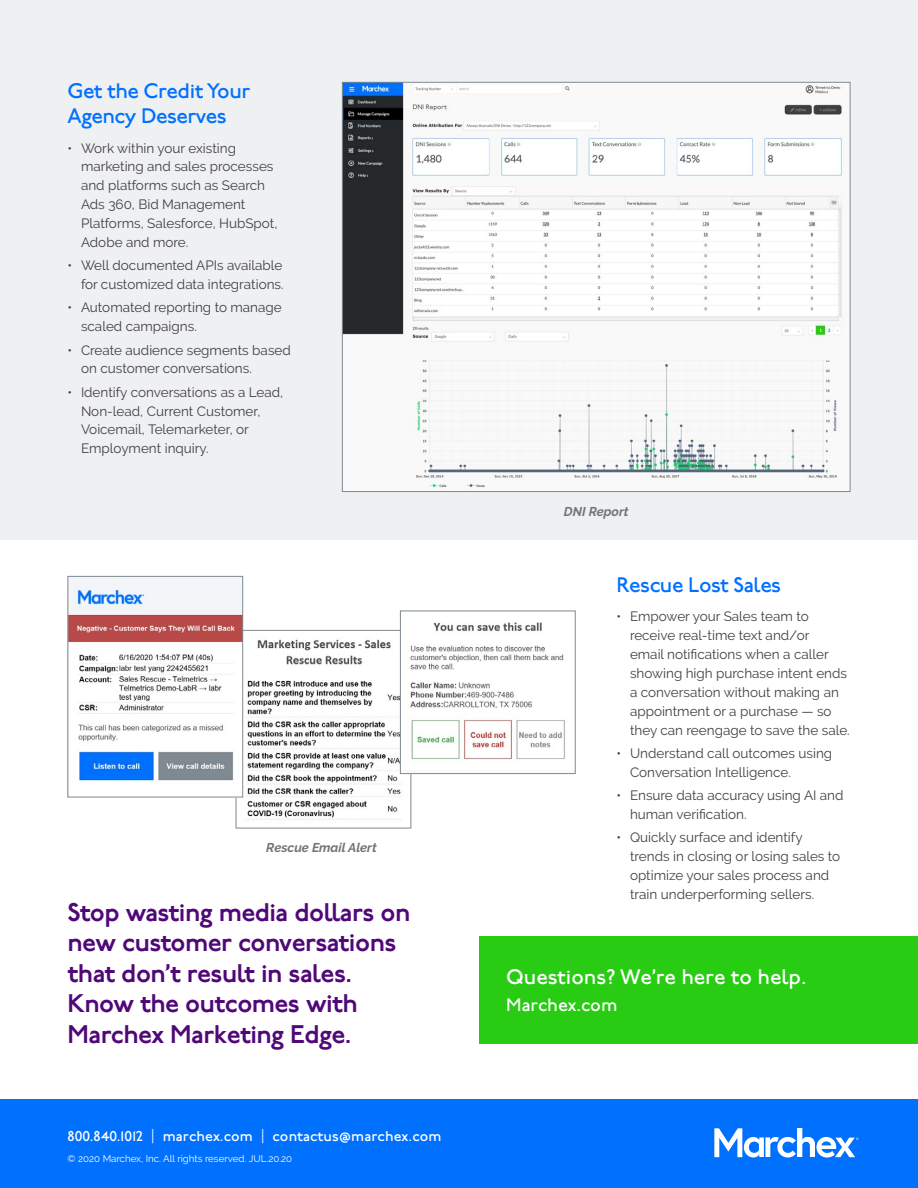
<style>
.page{position:relative;width:918px;height:1188px;background:#fff}
.page>*{position:absolute;margin:0;border:0;box-sizing:border-box;transform-origin:0 0}
.t1{font:600 25.5px/30.6px "P22 Underground";letter-spacing:-.02em;color:#500778}
.t2{font:500 21px/25.2px "P22 Underground";letter-spacing:-.02em;color:#0070ff}
.t3{font:500 21px "P22 Underground";color:#fff}
.t4{font:500 18px "P22 Underground";color:#fff}
.t5{font:500 14.25px "P22 Underground";letter-spacing:.01em;color:#fff}
.t6{font:13.5px/18.9px "Raleway";color:#414042}
.t7{font:italic 700 12.75px "Raleway";color:#727476}
.t8{font:9.75px "Raleway";color:#fff}
.s1{font-weight:300}
</style>
<div class="page">
<div style="left:0;top:0;width:918px;height:540px;background:#eff0f1"></div>
<img style="left:344px;top:84px;width:500px;height:405px">
<div style="left:479px;top:936px;width:439px;height:108px;background:#28cc12"></div>
<img style="left:238px;top:632px;width:171px;height:188px">
<div style="left:236px;top:630px;width:175px;height:198px;border:1px solid #808991"></div>
<img style="left:402px;top:622px;width:163px;height:150px">
<div style="left:400px;top:611px;width:176px;height:163px;border:1px solid #808991"></div>
<img style="left:70px;top:578px;width:171px;height:217px">
<div style="left:68px;top:576px;width:175px;height:221px;border:1px solid #808991"></div>
<div style="left:0;top:1099px;width:918px;height:89px;background:#0070ff"></div>
<svg style="left:714px;top:1128px;width:145px;height:30px"></svg>
<h2 class="t2" style="left:68px;top:79px;width:184px">Get the Credit Your<br>Agency Deserves</h2>
<p class="t6" style="left:81px;top:138px;width:198px;text-indent:-14px">• Work within your existing marketing and sales processes and platforms such as Search<br>Ads 360, Bid Management<br>Platforms, Salesforce, HubSpot,<br>Adobe and more.</p>
<p class="t6" style="left:68px;top:256px;width:218px;text-align:right">• Well documented APIs available for customized data integrations.</p>
<p class="t6" style="left:81px;top:298px;width:202px;text-indent:-14px">• Automated reporting to manage scaled campaigns.</p>
<p class="t6" style="left:81px;top:340px;width:211px;text-indent:-14px">• Create audience segments based on customer conversations.</p>
<p class="t6" style="left:81px;top:382px;width:204px;text-indent:-14px">• Identify conversations as a Lead,<br>Non-lead, Current Customer,<br>Voicemail, Telemarketer, or<br>Employment inquiry.</p>
<p class="t7" style="left:266px;top:840px;width:112px">Rescue Email Alert</p>
<h1 class="t1" style="left:68px;top:898px;width:344px">Stop wasting media dollars on new customer conversations that don’t result in sales.<br>Know the outcomes with<br>Marchex Marketing Edge.</h1>
<p class="t5" style="left:68px;top:1128px;width:375px">800.840.1012 <span class="s1">|</span> marchex.com <span class="s1">|</span> contactus@marchex.com</p>
<p class="t8" style="left:68px;top:1153px;width:226px">© 2020 Marchex, Inc. All rights reserved. Jul.20.20</p>
<p class="t7" style="left:564px;top:504px;width:66px">DNI Report</p>
<h2 class="t2" style="left:616px;top:573px;width:166px">Rescue Lost Sales</h2>
<p class="t6" style="left:630px;top:607px;width:221px;text-indent:-14px">• Empower your Sales team to receive real-time text and/or<br>email notifications when a caller showing high purchase intent ends a conversation without making an appointment or a purchase — so they can reengage to save the sale.</p>
<p class="t6" style="left:630px;top:744px;width:204px;text-indent:-14px">• Understand call outcomes using<br>Conversation Intelligence.</p>
<p class="t6" style="left:630px;top:786px;width:215px;text-indent:-14px">• Ensure data accuracy using AI and human verification.</p>
<p class="t6" style="left:630px;top:828px;width:212px;text-indent:-14px">• Quickly surface and identify trends in closing or losing sales to optimize your sales process and train underperforming sellers.</p>
<h2 class="t3" style="left:506px;top:966px;width:302px">Questions? We’re here to help.</h2>
<h3 class="t4" style="left:506px;top:995px;width:113px">Marchex.com</h3>
</div>
